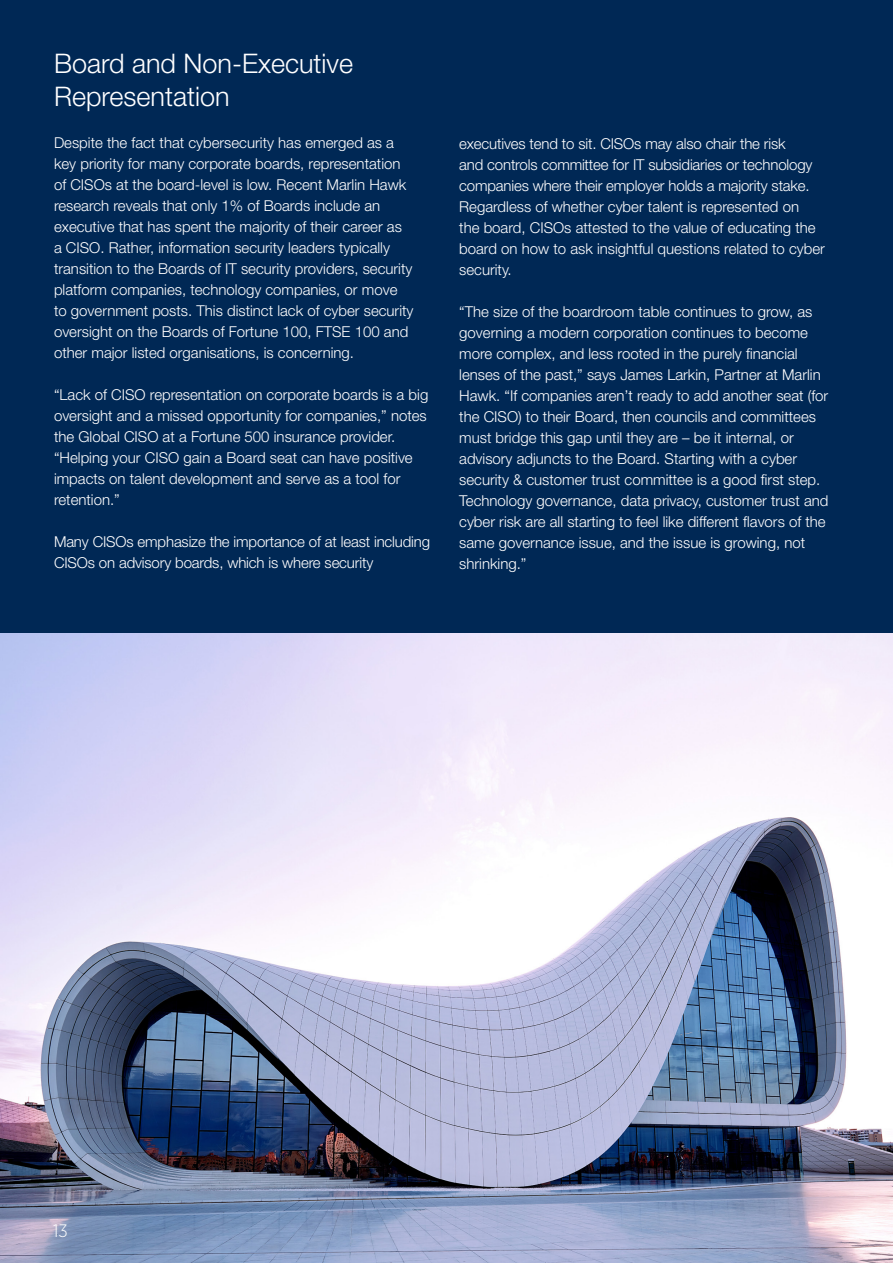
<style>
.page{position:relative;width:893px;height:1263px;background:#fff}
.page>*{position:absolute;margin:0;border:0;box-sizing:border-box;transform-origin:0 0}
.t1{font:300 27px/33px "Helvetica Neue LT Pro";color:#fff}
.t2{font:300 18px "Gotham Narrow";color:#fff}
.t3{font:300 15px/21px "Helvetica Neue LT Pro";color:#fff}
</style>
<div class="page">
<div style="left:0;top:0;width:893px;height:691px;background:#002855"></div>
<img style="left:1px;top:634px;width:892px;height:629px">
<h1 class="t1" style="left:54px;top:47px;width:301px">Board and Non-Executive<br>Representation</h1>
<p class="t3" style="left:54px;top:132px;width:361px">Despite the fact that cybersecurity has emerged as a key priority for many corporate boards, representation of CISOs at the board-level is low. Recent Marlin Hawk research reveals that only 1% of Boards include an executive that has spent the majority of their career as<br>a CISO. Rather, information security leaders typically transition to the Boards of IT security providers, security platform companies, technology companies, or move to government posts. This distinct lack of cyber security oversight on the Boards of Fortune 100, FTSE 100 and other major listed organisations, is concerning.</p>
<p class="t3" style="left:54px;top:384px;width:376px">“Lack of CISO representation on corporate boards is a big oversight and a missed opportunity for companies,” notes the Global CISO at a Fortune 500 insurance provider. “Helping your CISO gain a Board seat can have positive impacts on talent development and serve as a tool for retention.”</p>
<p class="t3" style="left:54px;top:531px;width:378px">Many CISOs emphasize the importance of at least including<br>CISOs on advisory boards, which is where security</p>
<p class="t3" style="left:459px;top:133px;width:367px">executives tend to sit. CISOs may also chair the risk<br>and controls committee for IT subsidiaries or technology companies where their employer holds a majority stake.<br>Regardless of whether cyber talent is represented on<br>the board, CISOs attested to the value of educating the board on how to ask insightful questions related to cyber security.</p>
<p class="t3" style="left:459px;top:301px;width:371px">“The size of the boardroom table continues to grow, as governing a modern corporation continues to become more complex, and less rooted in the purely financial lenses of the past,” says James Larkin, Partner at Marlin Hawk. “If companies aren’t ready to add another seat (for the CISO) to their Board, then councils and committees must bridge this gap until they are – be it internal, or advisory adjuncts to the Board. Starting with a cyber security &amp; customer trust committee is a good first step.<br>Technology governance, data privacy, customer trust and cyber risk are all starting to feel like different flavors of the same governance issue, and the issue is growing, not shrinking.”</p>
<p class="t2" style="left:53px;top:1220px;width:16px">13</p>
</div>
